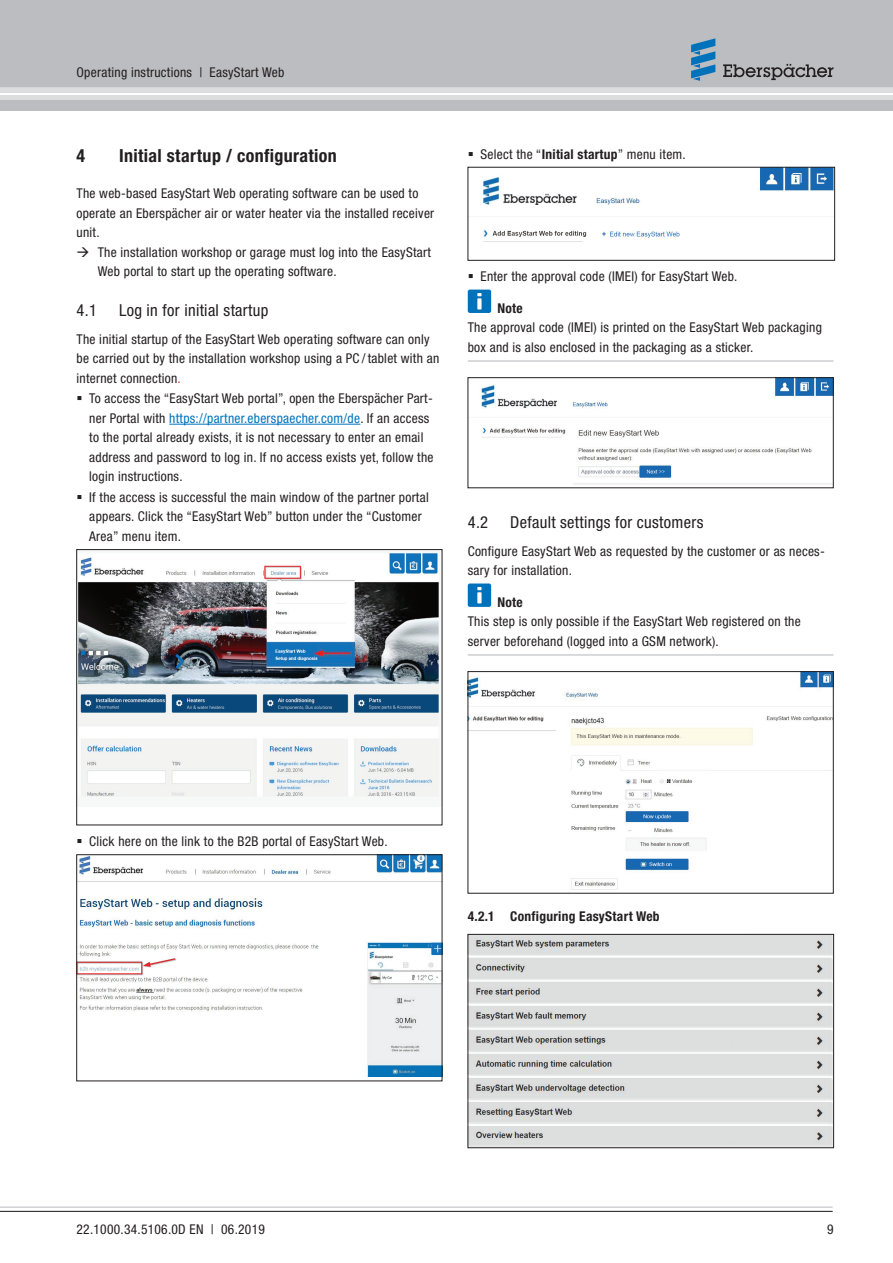
<style>
.page{position:relative;width:893px;height:1263px;background:#fff}
.page>*{position:absolute;margin:0;border:0;box-sizing:border-box;transform-origin:0 0}
.t1{font:700 condensed 18px "Helvetica Neue LTW1 G";letter-spacing:.02em;color:#231f20}
.t2{font:condensed 16.5px "Helvetica Neue LTW1 G";letter-spacing:.02em;color:#231f20}
.t3{font:condensed 13.5px/19.5px "Helvetica Neue LTW1 G";letter-spacing:.02em;color:#231f20}
.t4{font:700 condensed 13.5px "Helvetica Neue LTW1 G";letter-spacing:.02em;color:#231f20}
.s1{color:#ee1d23}
.s2{color:#0075be}
.s3{font-weight:700}
</style>
<div class="page">
<hr style="left:169px;top:424px;width:191px;height:1px;background:#0075be">
<img style="left:78px;top:552px;width:362px;height:245px">
<div style="left:76px;top:549px;width:366px;height:276px;border:1px solid #231f20"></div>
<img style="left:78px;top:857px;width:362px;height:220px">
<hr style="left:468px;top:360px;width:365px;height:2px;background:#bcbdc0">
<hr style="left:468px;top:654px;width:365px;height:2px;background:#bcbdc0">
<img style="left:483px;top:169px;width:350px;height:73px">
<div style="left:468px;top:167px;width:367px;height:94px;border:1px solid #231f20"></div>
<div style="left:468px;top:290px;width:23px;height:23px;background:#0072bc;border-radius:2px"></div>
<svg style="left:477px;top:298px;width:4px;height:12px"></svg>
<svg style="left:477px;top:293px;width:4px;height:3px"></svg>
<img style="left:481px;top:379px;width:350px;height:106px">
<div style="left:468px;top:377px;width:365px;height:111px;border:1px solid #231f20"></div>
<div style="left:468px;top:584px;width:23px;height:23px;background:#0072bc;border-radius:2px"></div>
<svg style="left:477px;top:592px;width:4px;height:11px"></svg>
<svg style="left:477px;top:587px;width:4px;height:3px"></svg>
<img style="left:470px;top:673px;width:361px;height:217px">
<div style="left:468px;top:671px;width:365px;height:222px;border:1px solid #231f20"></div>
<img style="left:470px;top:936px;width:362px;height:210px">
<div style="left:468px;top:934px;width:366px;height:214px;border:1px solid #231f20"></div>
<hr style="left:0;top:1207px;width:832px;height:1px;background:#bcbdc0">
<hr style="left:0;top:1211px;width:832px;height:1px;background:#231f20">
<div style="left:0;top:0;width:893px;height:111px;background:#bcbdc0"></div>
<svg style="left:0;top:87px;width:893px;height:13px;background:#dedfe1"></svg>
<hr style="left:0;top:93px;width:893px;height:1px;background:#fff">
<svg style="left:723px;top:64px;width:110px;height:16px"></svg>
<svg style="left:691px;top:38px;width:24px;height:43px"></svg>
<p class="t3" style="left:76px;top:63px;width:209px">Operating instructions | EasyStart Web</p>
<h1 class="t1" style="left:76px;top:149px;width:10px">4</h1>
<h1 class="t1" style="left:119px;top:149px;width:219px">Initial startup / configuration</h1>
<p class="t3" style="left:76px;top:185px;width:359px">The web-based EasyStart Web operating software can be used to operate an Eberspächer air or water heater via the installed receiver unit.</p>
<p class="t3" style="left:98px;top:243px;width:335px">The installation workshop or garage must log into the EasyStart<br>Web portal to start up the operating software.</p>
<p class="t2" style="left:76px;top:304px;width:22px">4.1</p>
<p class="t2" style="left:119px;top:304px;width:151px">Log in for initial startup</p>
<p class="t3" style="left:76px;top:330px;width:364px">The initial startup of the EasyStart Web operating software can only be carried out by the installation workshop using a PC / tablet with an internet connection<span class="s1">.</span></p>
<p class="t3" style="left:89px;top:390px;width:346px">To access the “EasyStart Web portal”, open the Eberspächer Part&shy;ner Portal with <span class="s2">https://partner.eberspaecher.com/de</span>. If an access to the portal already exists, it is not necessary to enter an email address and password to log in. If no access exists yet, follow the login instructions.<br>If the access is successful the main window of the partner portal appears. Click the “EasyStart Web” button under the “Customer Area” menu item.</p>
<p class="t3" style="left:480px;top:145px;width:207px">Select the “<span class="s3">Initial startup</span>” menu item.</p>
<p class="t3" style="left:480px;top:268px;width:258px">Enter the approval code (IMEI) for EasyStart Web.</p>
<p class="t4" style="left:497px;top:303px;width:27px">Note</p>
<p class="t3" style="left:468px;top:319px;width:356px">The approval code (IMEI) is printed on the EasyStart Web packaging box and is also enclosed in the packaging as a sticker.</p>
<p class="t2" style="left:468px;top:516px;width:22px">4.2</p>
<p class="t2" style="left:510px;top:516px;width:195px">Default settings for customers</p>
<p class="t3" style="left:468px;top:542px;width:358px">Configure EasyStart Web as requested by the customer or as neces&shy;sary for installation.</p>
<p class="t4" style="left:497px;top:597px;width:27px">Note</p>
<p class="t3" style="left:468px;top:613px;width:335px">This step is only possible if the EasyStart Web registered on the server beforehand (logged into a GSM network).</p>
<p class="t3" style="left:89px;top:833px;width:300px">Click here on the link to the B2B portal of EasyStart Web.</p>
<p class="t4" style="left:468px;top:912px;width:193px">4.2.1 Configuring EasyStart Web</p>
<p class="t3" style="left:76px;top:1221px;width:190px">22.1000.34.5106.0D EN | 06.2019</p>
<p class="t3" style="left:827px;top:1221px;width:8px">9</p>
</div>
